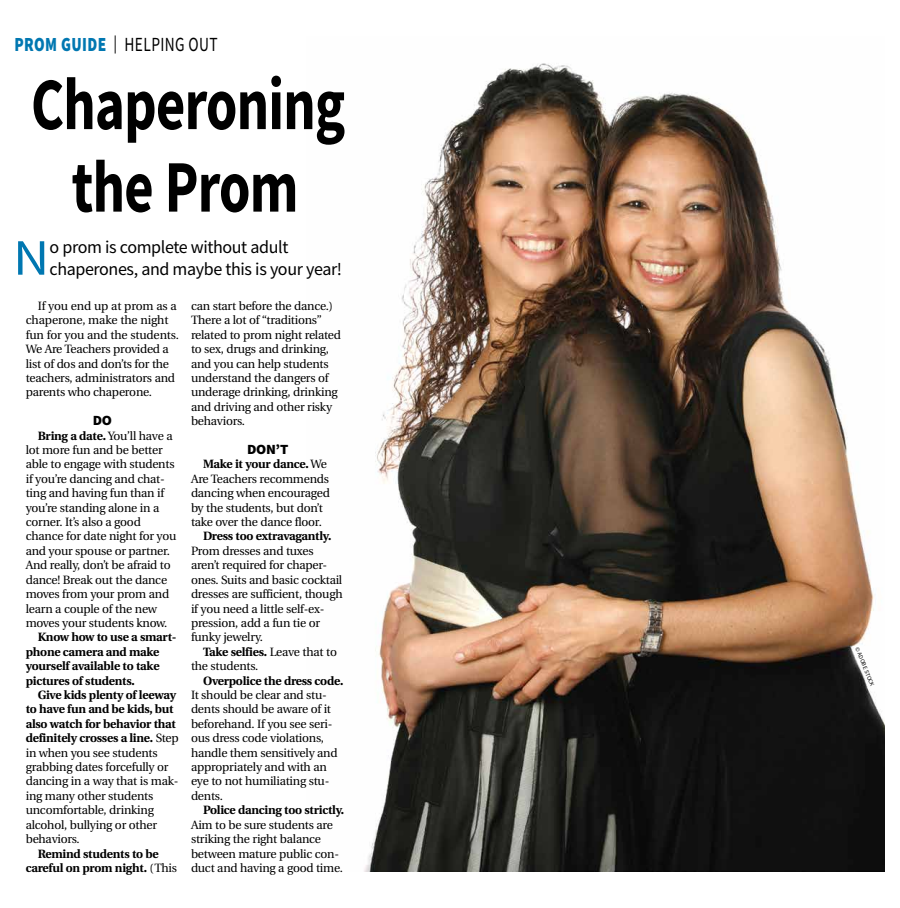
<style>
.page{position:relative;width:900px;height:908px;background:#fff}
.page>*{position:absolute;margin:0;border:0;box-sizing:border-box;transform-origin:0 0}
.t1{font:700 74px/82.4px "Source Sans Pro";letter-spacing:-.015em;color:#000;text-align:center;scale:.77 1}
.t2{font:50.9px "Source Sans Pro";color:#0077b1;scale:1.1 1}
.t3{font:20px "Source Sans Pro";letter-spacing:.025em;color:#000;scale:.77 1}
.t4{font:18px/21.6px "Source Sans Pro";letter-spacing:-.02em;color:#000}
.t5{font:900 14px "Source Sans Pro";color:#000;scale:1.05 1}
.t6{font:12px/14.4px "Utopia";letter-spacing:-.02em;color:#000}
.t7{font:700 12px/14.4px "Utopia";letter-spacing:-.02em;color:#000}
.t8{font:6px "Source Sans Pro";color:#000}
.s1{font-weight:900;color:#0077b1}
.s2{font-size:18px}
.s3{font-weight:700}
.s4{font-weight:400}
</style>
<div class="page">
<img style="left:364px;top:63px;width:521px;height:808px">
<h3 class="t3" style="left:14px;top:32px;width:266px"><span class="s1">PROM GUIDE</span> <span class="s2">|</span> HELPING OUT</h3>
<h1 class="t1" style="left:31px;top:62px;width:410px">Chaperoning the Prom</h1>
<h2 class="t2" style="left:13px;top:225px;width:34px">N</h2>
<h3 class="t4" style="left:50px;top:236px;width:294px">o prom is complete without adult chaperones, and maybe this is your year!</h3>
<p class="t6" style="left:26px;top:299px;width:155px;text-indent:12px">If you end up at prom as a chaperone, make the night fun for you and the students.<br>We Are Teachers provided a list of dos and don’ts for the teachers, administrators and parents who chaperone.</p>
<p class="t5" style="left:93px;top:410px;width:20px">DO</p>
<p class="t6" style="left:26px;top:428px;width:152px;text-indent:12px"><span class="s3">Bring a date.</span> You’ll have a lot more fun and be better able to engage with students if you’re dancing and chat&shy;ting and having fun than if you’re standing alone in a corner. It’s also a good chance for date night for you and your spouse or partner.<br>And really, don’t be afraid to dance! Break out the dance moves from your prom and learn a couple of the new moves your students know.</p>
<p class="t7" style="left:26px;top:630px;width:152px;text-indent:12px">Know how to use a smart&shy;phone camera and make yourself available to take pictures of students.</p>
<p class="t6" style="left:26px;top:687px;width:155px;text-indent:12px"><span class="s3">Give kids plenty of leeway to have fun and be kids, but also watch for behavior that definitely crosses a line.</span> Step in when you see students grabbing dates forcefully or dancing in a way that is mak&shy;ing many other students uncomfortable, drinking alcohol, bullying or other behaviors.</p>
<p class="t7" style="left:26px;top:846px;width:153px;text-align:center">Remind students to be careful on prom night. <span class="s4">(This</span></p>
<p class="t6" style="left:191px;top:299px;width:152px">can start before the dance.)<br>There a lot of “traditions” related to prom night related to sex, drugs and drinking, and you can help students understand the dangers of underage drinking, drinking and driving and other risky behaviors.</p>
<p class="t5" style="left:247px;top:439px;width:41px">DON’T</p>
<p class="t6" style="left:191px;top:457px;width:140px;text-indent:12px"><span class="s3">Make it your dance.</span> We<br>Are Teachers recommends dancing when encouraged by the students, but don’t take over the dance floor.</p>
<p class="t7" style="left:203px;top:529px;width:130px">Dress too extravagantly.</p>
<p class="t6" style="left:191px;top:543px;width:153px">Prom dresses and tuxes aren’t required for chaper&shy;ones. Suits and basic cocktail dresses are sufficient, though if you need a little self-ex&shy;pression, add a fun tie or funky jewelry.</p>
<p class="t6" style="left:191px;top:644px;width:148px;text-indent:12px"><span class="s3">Take selfies.</span> Leave that to the students.</p>
<p class="t7" style="left:203px;top:673px;width:142px">Overpolice the dress code.</p>
<p class="t6" style="left:191px;top:687px;width:148px">It should be clear and stu&shy;dents should be aware of it beforehand. If you see seri&shy;ous dress code violations, handle them sensitively and appropriately and with an eye to not humiliating stu&shy;dents.</p>
<p class="t7" style="left:203px;top:802px;width:143px">Police dancing too strictly.</p>
<p class="t6" style="left:191px;top:817px;width:153px">Aim to be sure students are striking the right balance between mature public con&shy;duct and having a good time.</p>
<p class="t8" style="left:861px;top:645px;width:43px;rotate:68deg">© ADOBE STOCK</p>
</div>
